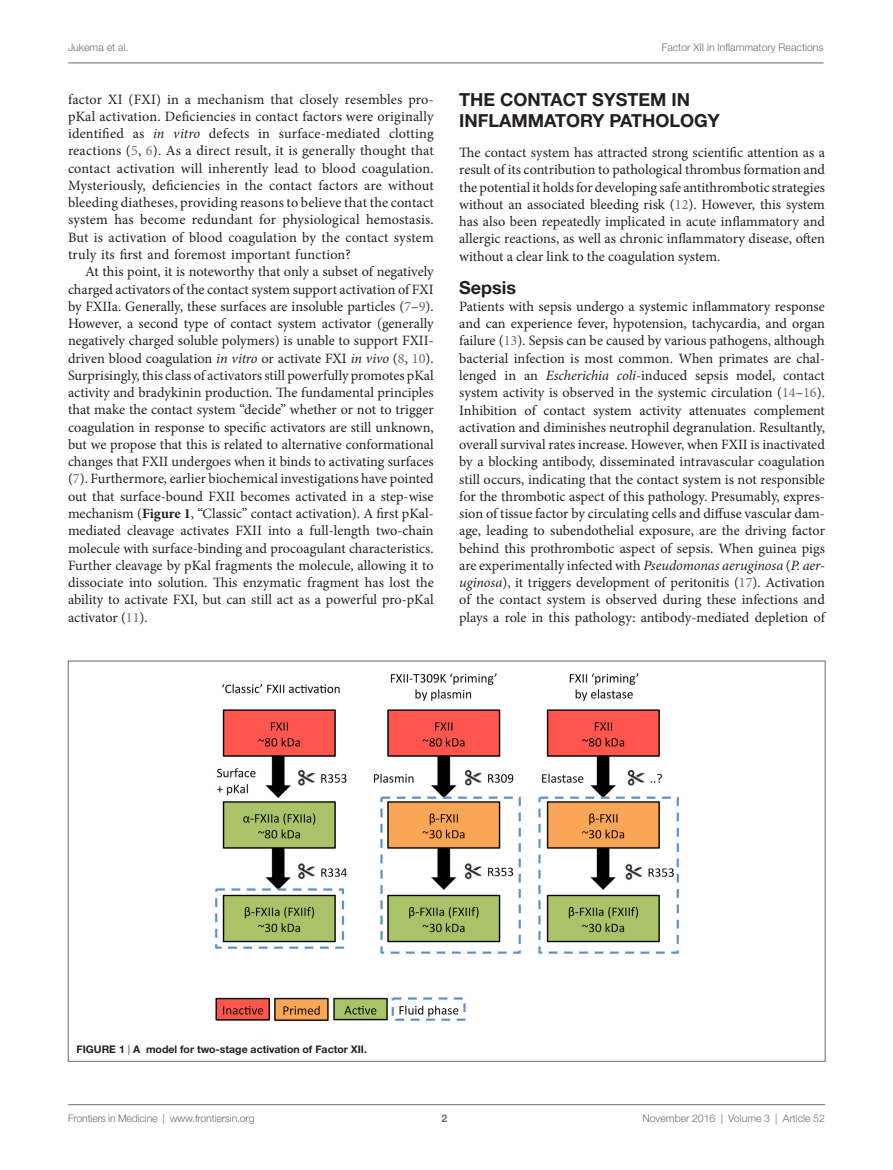
<style>
.page{position:relative;width:893px;height:1170px;background:#fff}
.page>*{position:absolute;margin:0;border:0;box-sizing:border-box;transform-origin:0 0}
.t1{font:700 18px/21px "Helvetica Neue LT Std";color:#231f20}
.t2{font:14.25px/17.2px "Minion Pro";color:#231f20;text-align:justify}
.t3{font:300 10.5px "Helvetica Neue LT Std";color:#6c6d70}
.t4{font:700 10.5px "Helvetica Neue LT Std";color:#231f20}
.t5{font:700 10.5px "Helvetica Neue LT Std";color:#6c6d70}
.s1{font-style:italic}
.s2{color:#6c6d70}
.s3{font-weight:700}
.s4{font-weight:300}
</style>
<div class="page">
<img style="left:215px;top:673px;width:464px;height:349px">
<hr style="left:68px;top:63px;width:756px;height:1px;background:#6c6d70">
<hr style="left:68px;top:1104px;width:757px;height:1px;background:#6c6d70">
<p class="t3" style="left:68px;top:41px;width:62px">Jukema et al.</p>
<p class="t3" style="left:662px;top:41px;width:163px">Factor XII in Inflammatory Reactions</p>
<p class="t2" style="left:68px;top:90px;width:367px">factor XI (FXI) in a mechanism that closely resembles pro&shy;pKal activation. Deficiencies in contact factors were originally identified as <span class="s1">in vitro</span> defects in surface-mediated clotting reactions (<span class="s2">5</span>, <span class="s2">6</span>). As a direct result, it is generally thought that contact activation will inherently lead to blood coagulation.<br>Mysteriously, deficiencies in the contact factors are without bleeding diatheses, providing reasons to believe that the contact system has become redundant for physiological hemostasis.<br>But is activation of blood coagulation by the contact system truly its first and foremost important function?</p>
<p class="t2" style="left:68px;top:263px;width:367px;text-indent:17px">At this point, it is noteworthy that only a subset of negatively charged activators of the contact system support activation of FXI by FXIIa. Generally, these surfaces are insoluble particles (<span class="s2">7</span>–<span class="s2">9</span>).<br>However, a second type of contact system activator (generally negatively charged soluble polymers) is unable to support FXII&shy;driven blood coagulation <span class="s1">in vitro</span> or activate FXI <span class="s1">in vivo</span> (<span class="s2">8</span>, <span class="s2">10</span>).<br>Surprisingly, this class of activators still powerfully promotes pKal activity and bradykinin production. The fundamental principles that make the contact system “decide” whether or not to trigger coagulation in response to specific activators are still unknown, but we propose that this is related to alternative conformational changes that FXII undergoes when it binds to activating surfaces (<span class="s2">7</span>). Furthermore, earlier biochemical investigations have pointed out that surface-bound FXII becomes activated in a step-wise mechanism (<span class="s3">Figure 1</span>, “Classic” contact activation). A first pKal&shy;mediated cleavage activates FXII into a full-length two-chain molecule with surface-binding and procoagulant characteristics.<br>Further cleavage by pKal fragments the molecule, allowing it to dissociate into solution. This enzymatic fragment has lost the ability to activate FXI, but can still act as a powerful pro-pKal activator (<span class="s2">11</span>).</p>
<p class="t1" style="left:459px;top:89px;width:262px">THE CONTACT SYSTEM IN<br>IN FLAMMATORY PATHOLOGY</p>
<p class="t2" style="left:459px;top:144px;width:367px">The contact system has attracted strong scientific attention as a result of its contribution to pathological thrombus formation and the potential it holds for developing safe antithrombotic strategies without an associated bleeding risk (<span class="s2">12</span>). However, this system has also been repeatedly implicated in acute inflammatory and allergic reactions, as well as chronic inflammatory disease, often without a clear link to the coagulation system.</p>
<p class="t1" style="left:459px;top:276px;width:58px">Sepsis</p>
<p class="t2" style="left:459px;top:298px;width:367px">Patients with sepsis undergo a systemic inflammatory response and can experience fever, hypotension, tachycardia, and organ failure (<span class="s2">13</span>). Sepsis can be caused by various pathogens, although bacterial infection is most common. When primates are chal&shy;lenged in an <span class="s1">Escherichia coli</span>-induced sepsis model, contact system activity is observed in the systemic circulation (<span class="s2">14</span>–<span class="s2">16</span>).<br>Inhibition of contact system activity attenuates complement activation and diminishes neutrophil degranulation. Resultantly, overall survival rates increase. However, when FXII is inactivated by a blocking antibody, disseminated intravascular coagulation still occurs, indicating that the contact system is not responsible for the thrombotic aspect of this pathology. Presumably, expres&shy;sion of tissue factor by circulating cells and diffuse vascular dam&shy;age, leading to subendothelial exposure, are the driving factor behind this prothrombotic aspect of sepsis. When guinea pigs are experimentally infected with <span class="s1">Pseudomonas aeruginosa</span> (<span class="s1">P. aer&shy;uginosa</span>), it triggers development of peritonitis (<span class="s2">17</span>). Activation of the contact system is observed during these infections and plays a role in this pathology: antibody-mediated depletion of</p>
<p class="t4" style="left:77px;top:1042px;width:292px">Figur e 1 <span class="s4">|</span> A model for two-stage activation of Factor XII .</p>
<p class="t3" style="left:68px;top:1111px;width:188px">Frontiers in Medicine | www.frontiersin.org</p>
<p class="t3" style="left:642px;top:1111px;width:184px">November 2016 | Volume 3 | Article 52</p>
<p class="t5" style="left:441px;top:1111px;width:7px">2</p>
</div>
